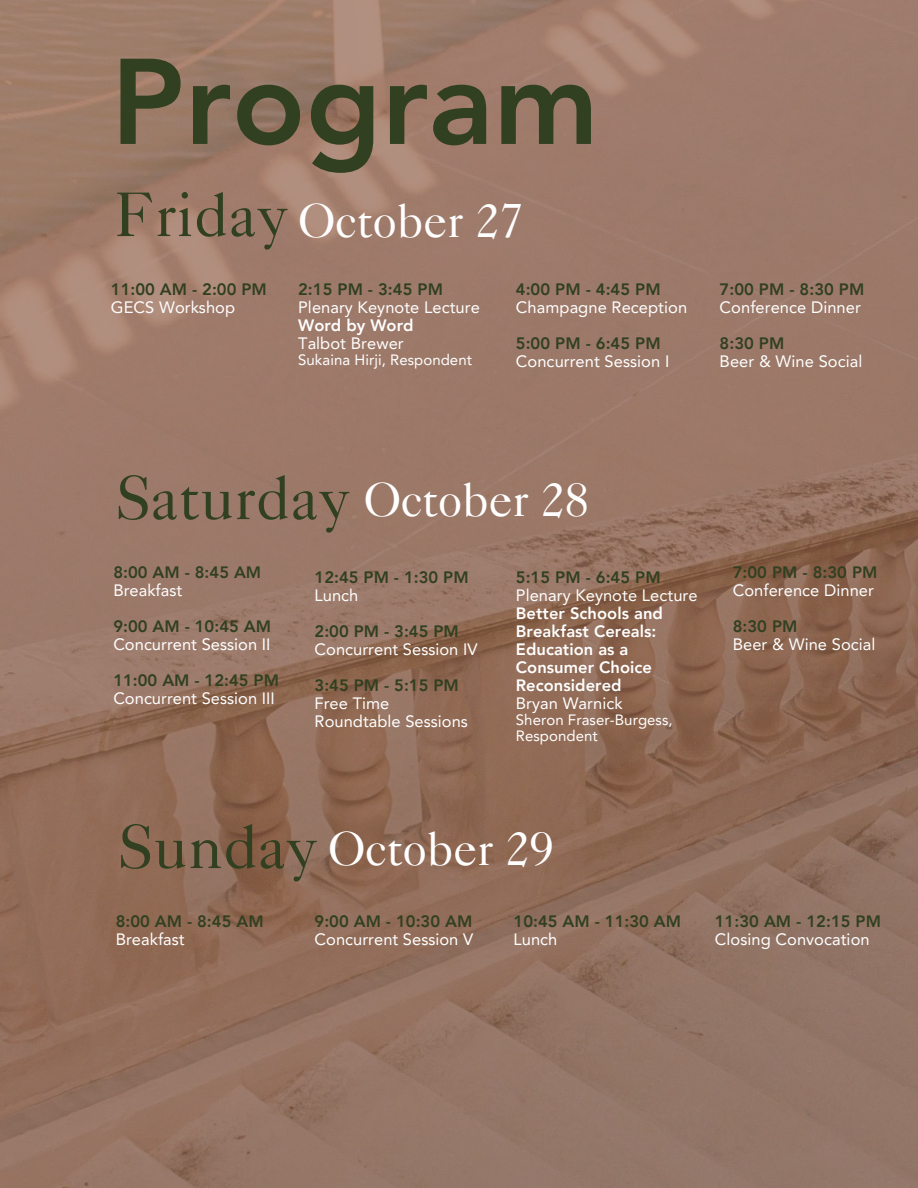
<style>
.page{position:relative;width:918px;height:1188px;background:#fff}
.page>*{position:absolute;margin:0;border:0;box-sizing:border-box;transform-origin:0 0}
.t1{font:800 120.45px "Avenir LT Pro";color:#314021}
.t2{font:63px "Caslon 540 LT Std";color:#314021}
.t3{font:48px "Caslon 540 LT Std";color:#fff}
.t4{font:16.5px/18px "Avenir LT Pro";letter-spacing:.005em;color:#fff}
.t5{font:800 16.5px "Avenir LT Pro";color:#314021}
.t6{font:800 16.5px/18px "Avenir LT Pro";letter-spacing:.005em;color:#fff}
.t7{font:15px/15.8px "Avenir LT Pro";letter-spacing:.005em;color:#fff}
</style>
<div class="page">
<img style="left:0;top:0;width:918px;height:1188px">
<h1 class="t1" style="left:111px;top:53px;width:489px">Program</h1>
<h2 class="t2" style="left:113px;top:192px;width:177px">Friday</h2>
<p class="t5" style="left:298px;top:283px;width:146px">2:15 PM - 3:45 PM</p>
<p class="t4" style="left:298px;top:300px;width:183px">Plenary Keynote Lecture</p>
<p class="t6" style="left:298px;top:318px;width:117px">Word by Word</p>
<p class="t4" style="left:298px;top:336px;width:107px">Talbot Brewer</p>
<p class="t7" style="left:298px;top:353px;width:175px">Sukaina Hirji, Respondent</p>
<h3 class="t3" style="left:298px;top:204px;width:227px">October 27</h3>
<p class="t5" style="left:111px;top:283px;width:157px">11:00 AM - 2:00 PM</p>
<p class="t4" style="left:111px;top:300px;width:126px">GECS Workshop</p>
<p class="t5" style="left:516px;top:283px;width:146px">4:00 PM - 4:45 PM</p>
<p class="t4" style="left:516px;top:300px;width:173px">Champagne Reception</p>
<p class="t5" style="left:516px;top:337px;width:146px">5:00 PM - 6:45 PM</p>
<p class="t4" style="left:516px;top:354px;width:155px">Concurrent Session I</p>
<p class="t5" style="left:720px;top:283px;width:146px">7:00 PM - 8:30 PM</p>
<p class="t4" style="left:720px;top:300px;width:143px">Conference Dinner</p>
<p class="t5" style="left:720px;top:337px;width:66px">8:30 PM</p>
<p class="t4" style="left:720px;top:354px;width:144px">Beer &amp; Wine Social</p>
<h2 class="t2" style="left:116px;top:475px;width:236px">Saturday</h2>
<h3 class="t3" style="left:364px;top:483px;width:227px">October 28</h3>
<p class="t5" style="left:113px;top:566px;width:149px">8:00 AM - 8:45 AM</p>
<p class="t4" style="left:113px;top:583px;width:71px">Breakfast</p>
<p class="t5" style="left:113px;top:620px;width:159px">9:00 AM - 10:45 AM</p>
<p class="t4" style="left:113px;top:637px;width:159px">Concurrent Session II</p>
<p class="t5" style="left:113px;top:674px;width:167px">11:00 AM - 12:45 PM</p>
<p class="t4" style="left:113px;top:691px;width:163px">Concurrent Session III</p>
<p class="t5" style="left:315px;top:571px;width:156px">12:45 PM - 1:30 PM</p>
<p class="t4" style="left:315px;top:588px;width:45px">Lunch</p>
<p class="t5" style="left:315px;top:625px;width:146px">2:00 PM - 3:45 PM</p>
<p class="t4" style="left:315px;top:642px;width:164px">Concurrent Session IV</p>
<p class="t5" style="left:315px;top:679px;width:146px">3:45 PM - 5:15 PM</p>
<p class="t4" style="left:315px;top:696px;width:155px">Free Time<br>Roundtable Sessions</p>
<p class="t5" style="left:516px;top:571px;width:146px">5:15 PM - 6:45 PM</p>
<p class="t4" style="left:516px;top:588px;width:183px">Plenary Keynote Lecture</p>
<p class="t6" style="left:516px;top:606px;width:149px">Better Schools and<br>Breakfast Cereals:<br>Education as a<br>Consumer Choice<br>Reconsidered</p>
<p class="t4" style="left:516px;top:696px;width:108px">Bryan Warnick</p>
<p class="t7" style="left:516px;top:713px;width:158px">Sheron Fraser-Burgess,<br>Respondent</p>
<p class="t5" style="left:733px;top:566px;width:146px">7:00 PM - 8:30 PM</p>
<p class="t4" style="left:733px;top:583px;width:143px">Conference Dinner</p>
<p class="t5" style="left:733px;top:620px;width:66px">8:30 PM</p>
<p class="t4" style="left:733px;top:637px;width:144px">Beer &amp; Wine Social</p>
<h2 class="t2" style="left:118px;top:824px;width:201px">Sunday</h2>
<h3 class="t3" style="left:328px;top:832px;width:227px">October 29</h3>
<p class="t5" style="left:116px;top:915px;width:149px">8:00 AM - 8:45 AM</p>
<p class="t4" style="left:116px;top:932px;width:71px">Breakfast</p>
<p class="t5" style="left:315px;top:915px;width:159px">9:00 AM - 10:30 AM</p>
<p class="t4" style="left:315px;top:932px;width:160px">Concurrent Session V</p>
<p class="t5" style="left:514px;top:915px;width:169px">10:45 AM - 11:30 AM</p>
<p class="t4" style="left:514px;top:932px;width:45px">Lunch</p>
<p class="t5" style="left:715px;top:915px;width:168px">11:30 AM - 12:15 PM</p>
<p class="t4" style="left:715px;top:932px;width:156px">Closing Convocation</p>
</div>
